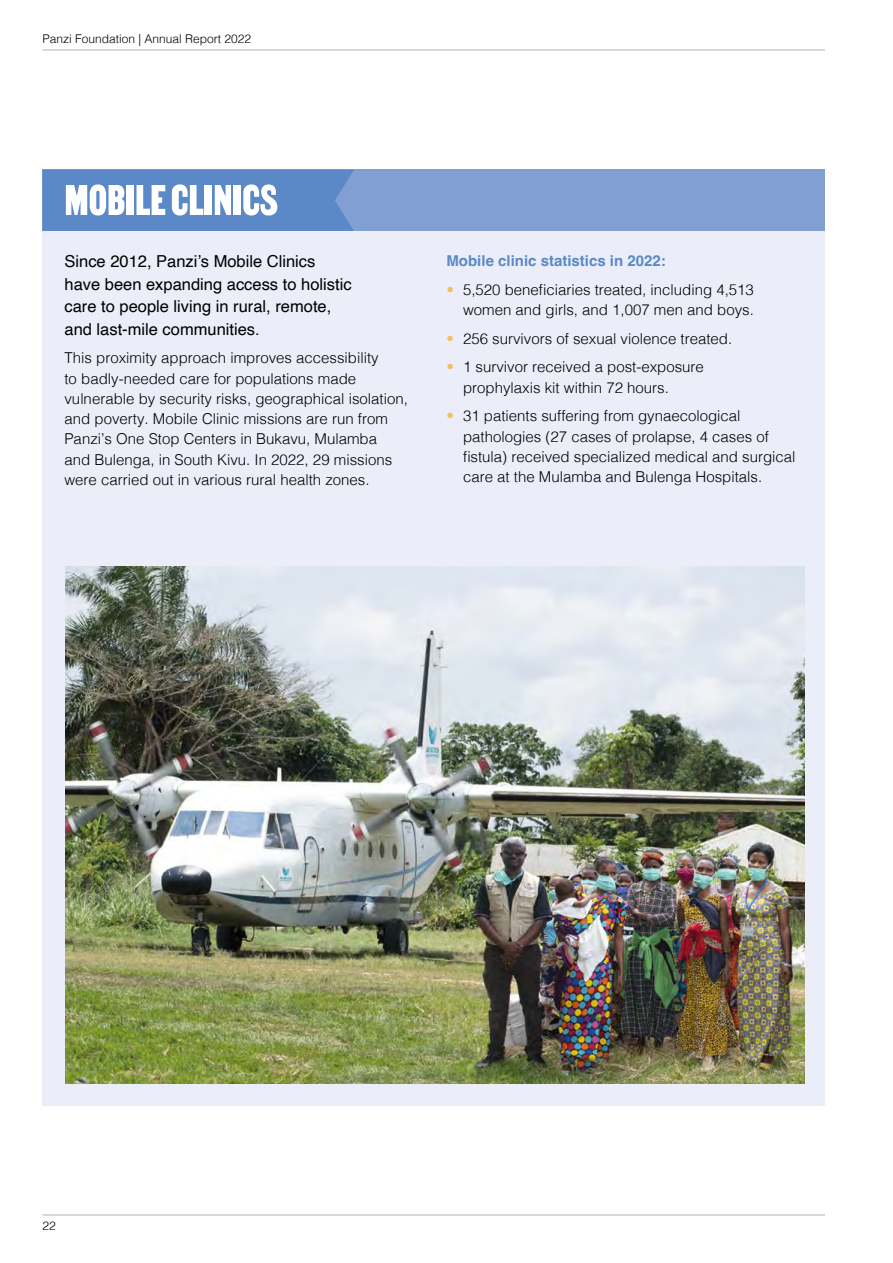
<style>
.page{position:relative;width:893px;height:1263px;background:#fff}
.page>*{position:absolute;margin:0;border:0;box-sizing:border-box;transform-origin:0 0}
.t1{font:51.75px "MARTIN";color:#fff}
.t2{font:16.5px/22.5px "Helvetica";color:#000}
.t3{font:300 15px/20.2px "Helvetica";color:#000}
.t4{font:700 15px "Helvetica";color:#5b89c7}
.t5{font:300 12px "Helvetica";color:#000}
.s1{color:#f4bf5e}
</style>
<div class="page">
<hr style="left:43px;top:50px;width:782px;height:1px;background:#b2b2b1">
<hr style="left:43px;top:1215px;width:782px;height:1px;background:#b2b2b1">
<div style="left:43px;top:170px;width:782px;height:61px;background:#819fd3"></div>
<div style="left:43px;top:170px;width:311px;height:61px;background:#5b89c7"></div>
<div style="left:43px;top:231px;width:782px;height:875px;background:#ebeef9"></div>
<img style="left:65px;top:567px;width:740px;height:516px">
<p class="t5" style="left:43px;top:28px;width:210px">Panzi Foundation | Annual Report 2022</p>
<h1 class="t1" style="left:64px;top:169px;width:215px">MOBILE CLINICS</h1>
<p class="t2" style="left:64px;top:250px;width:289px">Since 2012, Panzi’s Mobile Clinics have been expanding access to holistic care to people living in rural, remote, and last-mile communities.</p>
<p class="t3" style="left:64px;top:347px;width:345px">This proximity approach improves accessibility<br>to badly-needed care for populations made vulnerable by security risks, geographical isolation, and poverty. Mobile Clinic missions are run from Panzi’s One Stop Centers in Bukavu, Mulamba<br>and Bulenga, in South Kivu. In 2022, 29 missions were carried out in various rural health zones.</p>
<p class="t4" style="left:446px;top:251px;width:221px">Mobile clinic statistics in 2022:</p>
<p class="t3" style="left:446px;top:278px;width:309px;text-align:right"><span class="s1">•</span> 5,520 beneficiaries treated, including 4,513 women and girls, and 1,007 men and boys.</p>
<p class="t3" style="left:446px;top:327px;width:287px"><span class="s1">•</span> 256 survivors of sexual violence treated.</p>
<p class="t3" style="left:463px;top:356px;width:242px;text-indent:-16px"><span class="s1">•</span> 1 survivor received a post-exposure prophylaxis kit within 72 hours.</p>
<p class="t3" style="left:463px;top:405px;width:334px;text-indent:-16px"><span class="s1">•</span> 31 patients suffering from gynaecological pathologies (27 cases of prolapse, 4 cases of fistula) received specialized medical and surgical care at the Mulamba and Bulenga Hospitals.</p>
<p class="t5" style="left:43px;top:1216px;width:15px">22</p>
</div>
